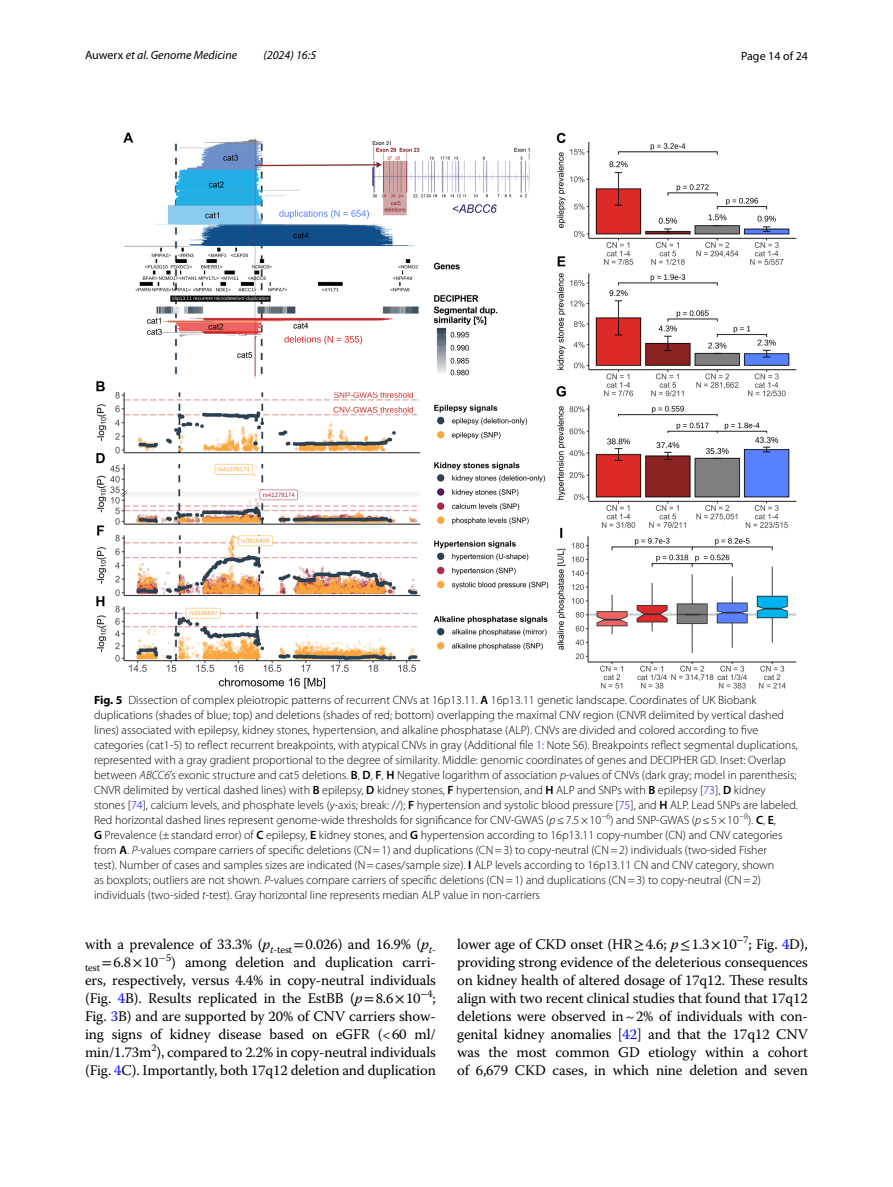
<style>
.page{position:relative;width:893px;height:1187px;background:#fff}
.page>*{position:absolute;margin:0;border:0;box-sizing:border-box;transform-origin:0 0}
.t1{font:14.7px/18px "Warnock Pro";letter-spacing:-.01em;color:#000;text-align:justify}
.t2{font:300 12px/15px "Myriad Pro";color:#000}
.t3{font:italic 12px "Myriad Pro";color:#000}
.t4{font:12px "Myriad Pro";color:#000}
.s1{font-style:normal}
.s2{font-weight:700}
.s3{font-weight:600}
.s4{color:#00f}
.s5{font-style:italic}
.s6{font-family:"STIX"}
</style>
<div class="page">
<img style="left:96px;top:133px;width:701px;height:556px">
<p class="t3" style="left:85px;top:48px;width:154px"><span class="s1">Auwerx</span> et al. Genome Medicine</p>
<p class="t3" style="left:263px;top:48px;width:54px">(2024) 16:5</p>
<p class="t4" style="left:741px;top:48px;width:68px">Page 14 of 24</p>
<p class="t2" style="left:94px;top:692px;width:705px"><span class="s2">Fig. 5</span> Dissection of complex pleiotropic patterns of recurrent CNVs at 16p13.11. <span class="s3">A</span> 16p13.11 genetic landscape. Coordinates of UK Biobank duplications (shades of blue; top) and deletions (shades of red; bottom) overlapping the maximal CNV region (CNVR delimited by vertical dashed lines) associated with epilepsy, kidney stones, hypertension, and alkaline phosphatase (ALP). CNVs are divided and colored according to five categories (cat1-5) to reflect recurrent breakpoints, with atypical CNVs in gray (Additional file <span class="s4">1</span>: Note S6). Breakpoints reflect segmental duplications, represented with a gray gradient proportional to the degree of similarity. Middle: genomic coordinates of genes and DECIPHER GD. Inset: Overlap between <span class="s5">ABCC6</span>’s exonic structure and cat5 deletions. <span class="s3">B</span>, <span class="s3">D</span>, <span class="s3">F</span>, <span class="s3">H</span> Negative logarithm of association <span class="s5">p</span>-values of CNVs (dark gray; model in parenthesis; CNVR delimited by vertical dashed lines) with <span class="s3">B</span> epilepsy, <span class="s3">D</span> kidney stones, <span class="s3">F</span> hypertension, and <span class="s3">H</span> ALP and SNPs with <span class="s3">B</span> epilepsy [<span class="s4">73</span>], <span class="s3">D</span> kidney stones [<span class="s4">74</span>], calcium levels, and phosphate levels (<span class="s5">y</span>-axis; break: //); <span class="s3">F</span> hypertension and systolic blood pressure [<span class="s4">75</span>], and <span class="s3">H</span> ALP. Lead SNPs are labeled.<br>Red horizontal dashed lines represent genome-wide thresholds for significance for CNV-GWAS (<span class="s5">p</span>≤7.5× -10<sup>−6</sup>) and SNP-GWAS (<span class="s5">p</span>≤5× -10<sup>−8</sup>). <span class="s3">C</span>, <span class="s3">E</span>,<br><span class="s3">G</span> Prevalence (±standard error) of <span class="s3">C</span> epilepsy, <span class="s3">E</span> kidney stones, and <span class="s3">G</span> hypertension according to 16p13.11 copy-number (CN) and CNV categories from <span class="s3">A</span>. <span class="s5">P</span>-values compare carriers of specific deletions (CN=1) and duplications (CN=3) to copy-neutral (CN=2) individuals (two-sided Fisher<br>test). Number of cases and samples sizes are indicated (N=cases/sample size). <span class="s3">I</span> ALP levels according to 16p13.11 CN and CNV category, shown<br>as boxplots; outliers are not shown. <span class="s5">P</span>-values compare carriers of specific deletions (CN=1) and duplications (CN=3) to copy-neutral (CN=2) individuals (two-sided <span class="s5">t</span>-test). Gray horizontal line represents median ALP value in non-carriers</p>
<p class="t1" style="left:85px;top:935px;width:352px">with a prevalence of 33.3% (<span class="s5">p</span><sub>t</sub><sub>-test</sub> <span class="s6">=</span>0.026) and 16.9% (<span class="s5">p</span><sub>t&shy;</sub><sub>test</sub> <span class="s6">=</span>6.8<span class="s6">×</span> -10<sup>−</sup><sup>5</sup>) among deletion and duplication carri&shy;ers, respectively, versus 4.4% in copy-neutral individuals (Fig. <span class="s4">4</span>B). Results replicated in the EstBB (<span class="s5">p</span><span class="s6">=</span>8.6<span class="s6">×</span> -10<sup>−</sup><sup>4</sup>; Fig. <span class="s4">3</span>B) and are supported by 20% of CNV carriers show&shy;ing signs of kidney disease based on eGFR (&lt;60 ml/ min/1.73m<sup>2</sup>), compared to 2.2% in copy-neutral individuals (Fig. <span class="s4">4</span>C). Importantly, both 17q12 deletion and duplication</p>
<p class="t1" style="left:457px;top:935px;width:352px">lower age of CKD onset (HR<span class="s6">≥</span>4.6; <span class="s5">p</span><span class="s6">≤</span>1.3<span class="s6">×</span> -10<sup>−</sup><sup>7</sup>; Fig. <span class="s4">4</span>D), providing strong evidence of the deleterious consequences on kidney health of altered dosage of 17q12. These results align with two recent clinical studies that found that 17q12 deletions were observed in~2% of individuals with con&shy;genital kidney anomalies [<span class="s4">42</span>] and that the 17q12 CNV was the most common GD etiology within a cohort of 6,679 CKD cases, in which nine deletion and seven</p>
</div>
